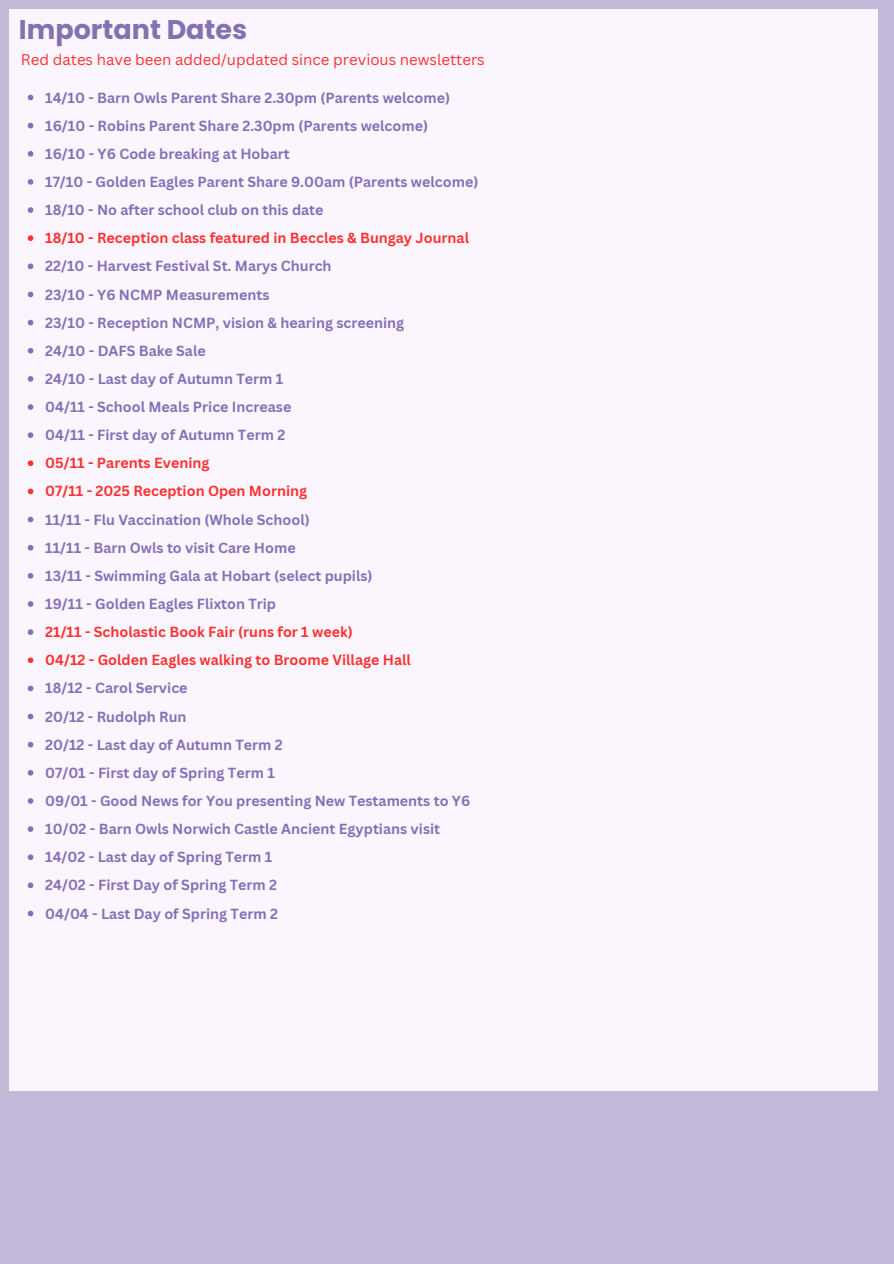
<style>
.page{position:relative;width:894px;height:1264px;background:#fff}
.page>*{position:absolute;margin:0;border:0;box-sizing:border-box;transform-origin:0 0}
.t1{font:700 27px "Poppins";color:#8570b0}
.t2{font:15px "Canva Sans";color:#ff3131}
.t3{font:700 14.25px "Canva Sans";color:#856fb7}
.t4{font:700 14.25px "Canva Sans";color:#ff3131}
</style>
<div class="page">
<div style="left:0;top:0;width:893px;height:1263px;background:#c3b8d7"></div>
<div style="left:10px;top:9px;width:867px;height:1081px;background:#fbf6fd"></div>
<svg style="left:28px;top:95px;width:5px;height:5px"></svg>
<svg style="left:28px;top:123px;width:5px;height:5px"></svg>
<svg style="left:28px;top:151px;width:5px;height:6px"></svg>
<svg style="left:28px;top:179px;width:5px;height:6px"></svg>
<svg style="left:28px;top:207px;width:5px;height:6px"></svg>
<svg style="left:28px;top:235px;width:5px;height:6px"></svg>
<svg style="left:28px;top:263px;width:5px;height:6px"></svg>
<svg style="left:28px;top:292px;width:5px;height:5px"></svg>
<svg style="left:28px;top:320px;width:5px;height:5px"></svg>
<svg style="left:28px;top:348px;width:5px;height:5px"></svg>
<svg style="left:28px;top:376px;width:5px;height:6px"></svg>
<svg style="left:28px;top:404px;width:5px;height:6px"></svg>
<svg style="left:28px;top:432px;width:5px;height:6px"></svg>
<svg style="left:28px;top:460px;width:5px;height:6px"></svg>
<svg style="left:28px;top:488px;width:5px;height:6px"></svg>
<svg style="left:28px;top:517px;width:5px;height:5px"></svg>
<svg style="left:28px;top:545px;width:5px;height:5px"></svg>
<svg style="left:28px;top:573px;width:5px;height:5px"></svg>
<svg style="left:28px;top:601px;width:5px;height:6px"></svg>
<svg style="left:28px;top:629px;width:5px;height:6px"></svg>
<svg style="left:28px;top:657px;width:5px;height:6px"></svg>
<svg style="left:28px;top:685px;width:5px;height:6px"></svg>
<svg style="left:28px;top:713px;width:5px;height:6px"></svg>
<svg style="left:28px;top:742px;width:5px;height:5px"></svg>
<svg style="left:28px;top:770px;width:5px;height:5px"></svg>
<svg style="left:28px;top:798px;width:5px;height:5px"></svg>
<svg style="left:28px;top:826px;width:5px;height:6px"></svg>
<svg style="left:28px;top:854px;width:5px;height:6px"></svg>
<svg style="left:28px;top:882px;width:5px;height:6px"></svg>
<svg style="left:28px;top:910px;width:5px;height:6px"></svg>
<h1 class="t1" style="left:19px;top:11px;width:230px">Important Dates</h1>
<p class="t2" style="left:21px;top:49px;width:465px">Red dates have been added/updated since previous newsletters</p>
<p class="t3" style="left:45px;top:87px;width:406px">14/10 - Barn Owls Parent Share 2.30pm (Parents welcome)</p>
<p class="t3" style="left:45px;top:115px;width:384px">16/10 - Robins Parent Share 2.30pm (Parents welcome)</p>
<p class="t3" style="left:45px;top:144px;width:246px">16/10 - Y6 Code breaking at Hobart</p>
<p class="t3" style="left:45px;top:172px;width:434px">17/10 - Golden Eagles Parent Share 9.00am (Parents welcome)</p>
<p class="t3" style="left:45px;top:200px;width:280px">18/10 - No after school club on this date</p>
<p class="t4" style="left:45px;top:228px;width:425px">18/10 - Reception class featured in Beccles &amp; Bungay Journal</p>
<p class="t3" style="left:45px;top:256px;width:288px">22/10 - Harvest Festival St. Marys Church</p>
<p class="t3" style="left:45px;top:284px;width:225px">23/10 - Y6 NCMP Measurements</p>
<p class="t3" style="left:45px;top:312px;width:360px">23/10 - Reception NCMP, vision &amp; hearing screening</p>
<p class="t3" style="left:45px;top:340px;width:162px">24/10 - DAFS Bake Sale</p>
<p class="t3" style="left:45px;top:369px;width:239px">24/10 - Last day of Autumn Term 1</p>
<p class="t3" style="left:45px;top:397px;width:247px">04/11 - School Meals Price Increase</p>
<p class="t3" style="left:45px;top:425px;width:241px">04/11 - First day of Autumn Term 2</p>
<p class="t4" style="left:45px;top:453px;width:166px">05/11 - Parents Evening</p>
<p class="t4" style="left:45px;top:481px;width:263px">07/11 - 2025 Reception Open Morning</p>
<p class="t3" style="left:45px;top:509px;width:266px">11/11 - Flu Vaccination (Whole School)</p>
<p class="t3" style="left:45px;top:537px;width:252px">11/11 - Barn Owls to visit Care Home</p>
<p class="t3" style="left:45px;top:565px;width:329px">13/11 - Swimming Gala at Hobart (select pupils)</p>
<p class="t3" style="left:45px;top:594px;width:232px">19/11 - Golden Eagles Flixton Trip</p>
<p class="t4" style="left:45px;top:622px;width:309px">21/11 - Scholastic Book Fair (runs for 1 week)</p>
<p class="t4" style="left:45px;top:650px;width:367px">04/12 - Golden Eagles walking to Broome Village Hall</p>
<p class="t3" style="left:45px;top:678px;width:144px">18/12 - Carol Service</p>
<p class="t3" style="left:45px;top:706px;width:143px">20/12 - Rudolph Run</p>
<p class="t3" style="left:45px;top:734px;width:239px">20/12 - Last day of Autumn Term 2</p>
<p class="t3" style="left:45px;top:762px;width:231px">07/01 - First day of Spring Term 1</p>
<p class="t3" style="left:45px;top:790px;width:426px">09/01 - Good News for You presenting New Testaments to Y6</p>
<p class="t3" style="left:45px;top:819px;width:396px">10/02 - Barn Owls Norwich Castle Ancient Egyptians visit</p>
<p class="t3" style="left:45px;top:847px;width:229px">14/02 - Last day of Spring Term 1</p>
<p class="t3" style="left:45px;top:875px;width:233px">24/02 - First Day of Spring Term 2</p>
<p class="t3" style="left:45px;top:903px;width:234px">04/04 - Last Day of Spring Term 2</p>
</div>
